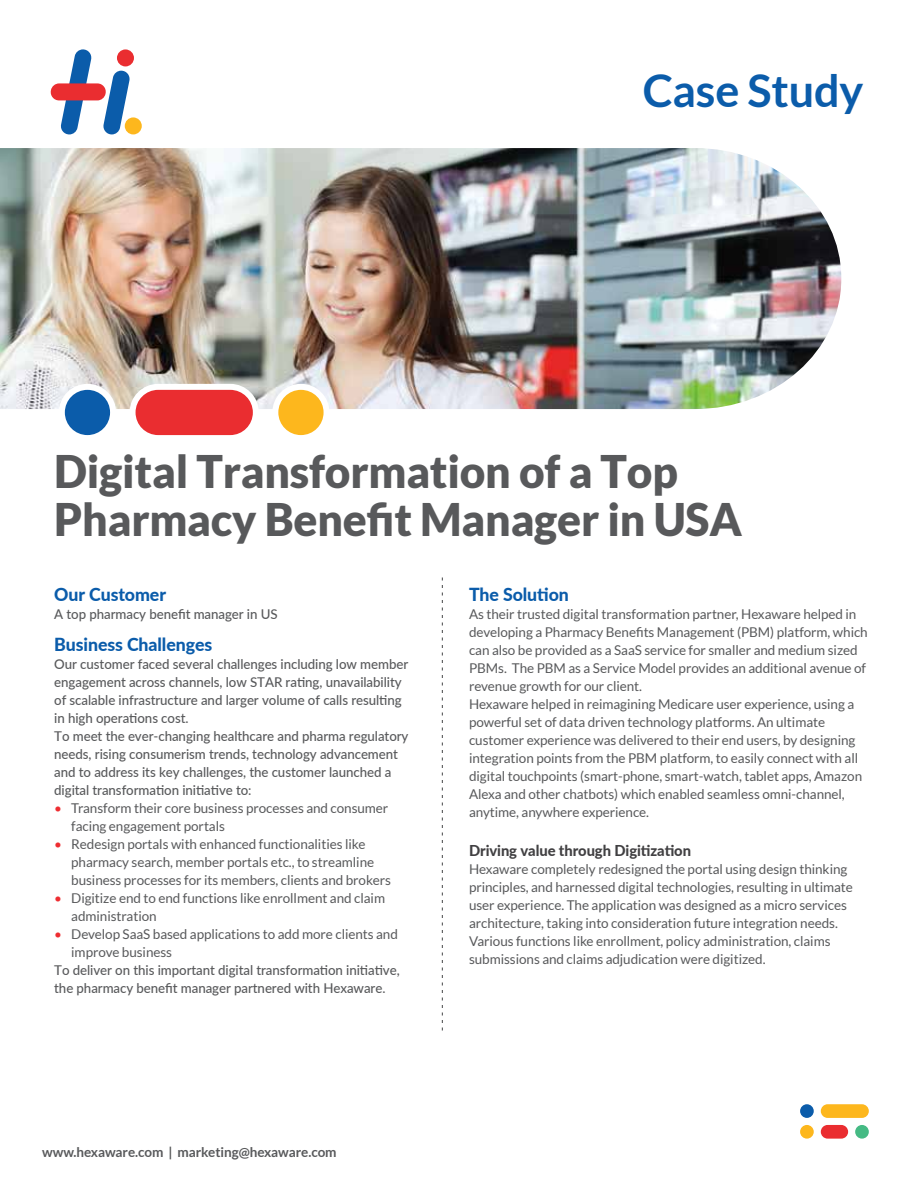
<style>
.page{position:relative;width:918px;height:1188px;background:#fff}
.page>*{position:absolute;margin:0;border:0;box-sizing:border-box;transform-origin:0 0}
.t1{font:900 45px/48px "Lato";letter-spacing:-.005em;color:#58595b}
.t2{font:700 45px "Lato";letter-spacing:-.005em;color:#0b5caa}
.t3{font:800 18px "Lato";letter-spacing:-.005em;color:#0b5caa}
.t4{font:800 15px "Lato";letter-spacing:-.005em;color:#414042}
.t5{font:13.5px/18px "Lato";letter-spacing:-.005em;color:#58595b}
.t6{font:500 13.5px/18px "Lato";letter-spacing:-.005em;color:#58595b}
.t7{font:700 13.5px "Lato";letter-spacing:-.005em;color:#58595b}
.s1{color:#ee2d31}
</style>
<div class="page">
<div style="left:125px;top:117px;width:17px;height:17px;background:#fdb71d;border-radius:50%"></div>
<div style="left:117px;top:49px;width:17px;height:17px;background:#ea2d30;border-radius:50%"></div>
<svg style="left:51px;top:49px;width:79px;height:85px"></svg>
<img style="left:0;top:148px;width:841px;height:261px">
<svg style="left:130px;top:384px;width:129px;height:52px"></svg>
<svg style="left:59px;top:384px;width:57px;height:52px"></svg>
<svg style="left:272px;top:384px;width:58px;height:52px"></svg>
<div style="left:800px;top:1125px;width:14px;height:14px;background:#fdb71d;border-radius:50%"></div>
<div style="left:821px;top:1104px;width:48px;height:14px;background:#fdb71d;border-radius:7px"></div>
<div style="left:800px;top:1104px;width:14px;height:14px;background:#0b5caa;border-radius:50%"></div>
<div style="left:821px;top:1125px;width:27px;height:14px;background:#ea2d30;border-radius:7px"></div>
<div style="left:855px;top:1125px;width:14px;height:14px;background:#45ba84;border-radius:50%"></div>
<svg style="left:442px;top:578px;width:1px;height:453px"></svg>
<h1 class="t2" style="left:643px;top:65px;width:222px">Case Study</h1>
<h1 class="t1" style="left:54px;top:446px;width:689px">Digital Transformation of a Top<br>Pharmacy Benefit Manager in USA</h1>
<h2 class="t3" style="left:54px;top:581px;width:113px">Our Customer</h2>
<p class="t6" style="left:54px;top:605px;width:225px">A top pharmacy benefit manager in US</p>
<h2 class="t3" style="left:54px;top:631px;width:159px">Business Challenges</h2>
<p class="t6" style="left:54px;top:654px;width:356px">Our customer faced several challenges including low member engagement across channels, low STAR rating, unavailability of scalable infrastructure and larger volume of calls resulting in high operations cost.<br>To meet the ever-changing healthcare and pharma regulatory needs, rising consumerism trends, technology advancement and to address its key challenges, the customer launched a digital transformation initiative to:</p>
<p class="t5" style="left:71px;top:799px;width:319px;text-indent:-17px"><span class="s1">•</span> Transform their core business processes and consumer facing engagement portals</p>
<p class="t5" style="left:71px;top:835px;width:321px;text-indent:-17px"><span class="s1">•</span> Redesign portals with enhanced functionalities like pharmacy search, member portals etc., to streamline business processes for its members, clients and brokers</p>
<p class="t5" style="left:71px;top:889px;width:315px;text-indent:-17px"><span class="s1">•</span> Digitize end to end functions like enrollment and claim administration</p>
<p class="t5" style="left:71px;top:925px;width:328px;text-indent:-17px"><span class="s1">•</span> Develop SaaS based applications to add more clients and improve business</p>
<p class="t6" style="left:54px;top:960px;width:347px">To deliver on this important digital transformation initiative, the pharmacy benefit manager partnered with Hexaware.</p>
<p class="t7" style="left:42px;top:1144px;width:296px">www.hexaware.com | marketing@hexaware.com</p>
<h2 class="t3" style="left:469px;top:581px;width:101px">The Solution</h2>
<p class="t5" style="left:469px;top:605px;width:400px">As their trusted digital transformation partner, Hexaware helped in developing a Pharmacy Benefits Management (PBM) platform, which can also be provided as a SaaS service for smaller and medium sized PBMs. The PBM as a Service Model provides an additional avenue of revenue growth for our client.<br>Hexaware helped in reimagining Medicare user experience, using a powerful set of data driven technology platforms. An ultimate customer experience was delivered to their end users, by designing integration points from the PBM platform, to easily connect with all digital touchpoints (smart-phone, smart-watch, tablet apps, Amazon Alexa and other chatbots) which enabled seamless omni-channel, anytime, anywhere experience.</p>
<p class="t4" style="left:469px;top:840px;width:224px">Driving value through Digitization</p>
<p class="t5" style="left:469px;top:860px;width:385px">Hexaware completely redesigned the portal using design thinking principles, and harnessed digital technologies, resulting in ultimate user experience. The application was designed as a micro services architecture, taking into consideration future integration needs.<br>Various functions like enrollment, policy administration, claims submissions and claims adjudication were digitized.</p>
</div>
